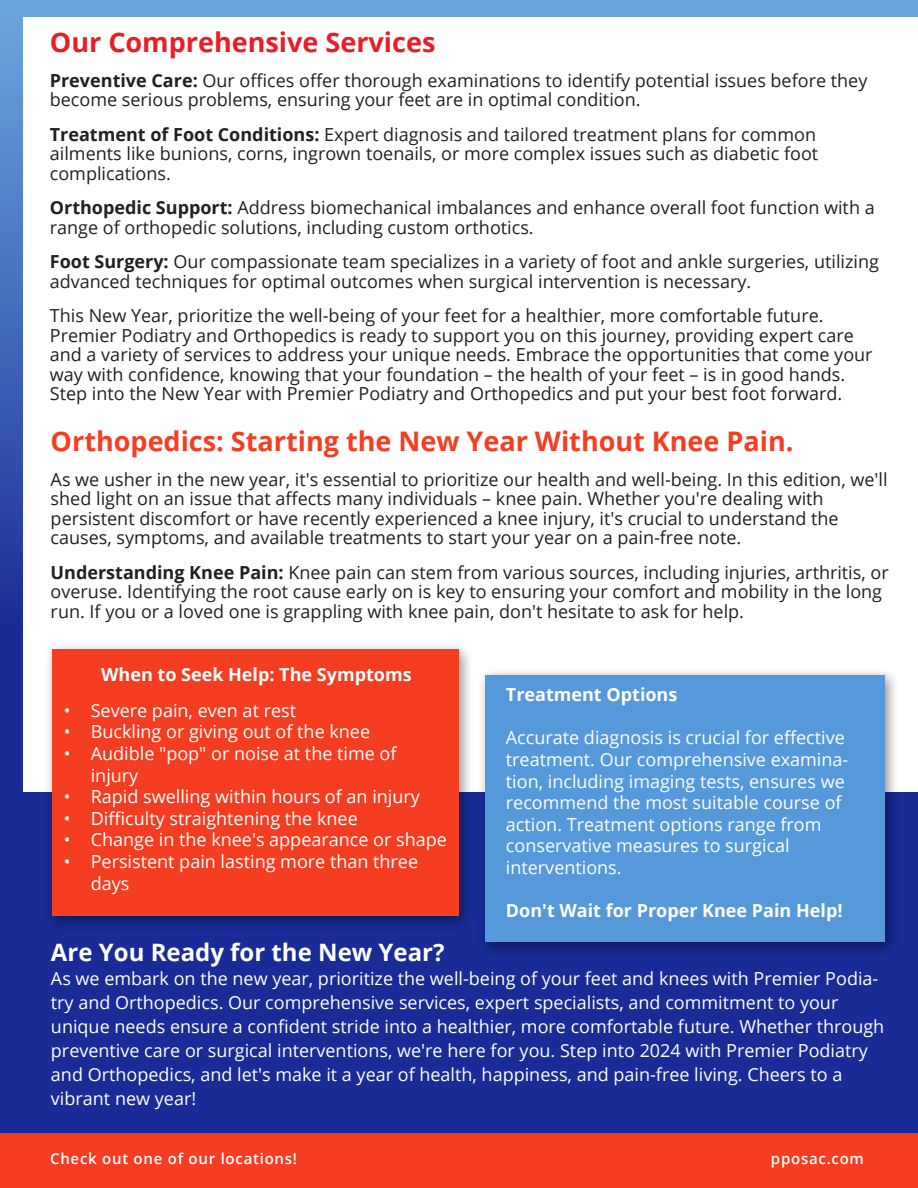
<style>
.page{position:relative;width:918px;height:1188px;background:#fff}
.page>*{position:absolute;margin:0;border:0;box-sizing:border-box;transform-origin:0 0}
.t1{font:700 27px "Open Sans";color:#f53d21}
.t2{font:700 27px "Open Sans";color:#ed1c24}
.t3{font:700 24px "Open Sans";color:#fff}
.t4{font:18px/19.5px "Open Sans";color:#231f20}
.t5{font:18px/21.6px "Open Sans";color:#fff}
.t6{font:700 18px "Open Sans";color:#fff}
.t7{font:600 15px "Open Sans";letter-spacing:.05em;color:#fff}
.s1{font-weight:700}
</style>
<div class="page">
<div style="left:0;top:658px;width:918px;height:476px;background:#182b96"></div>
<div style="left:0;top:1133px;width:918px;height:55px;background:#f53d21"></div>
<div style="left:0;top:0;width:918px;height:658px;background:linear-gradient(to bottom,#6ea7e0,#162894)"></div>
<div style="left:23px;top:17px;width:895px;height:775px;background:#fff"></div>
<img style="left:481px;top:671px;width:414px;height:281px">
<div style="left:485px;top:675px;width:399px;height:267px;background:#5699db"></div>
<img style="left:48px;top:646px;width:421px;height:280px">
<div style="left:52px;top:650px;width:406px;height:266px;background:#f53d21"></div>
<h1 class="t2" style="left:50px;top:24px;width:387px">Our Comprehensive Services</h1>
<p class="t4" style="left:50px;top:70px;width:819px"><span class="s1">Preventive Care:</span> Our offices offer thorough examinations to identify potential issues before they become serious problems, ensuring your feet are in optimal condition.</p>
<p class="t4" style="left:50px;top:124px;width:770px"><span class="s1">Treatment of Foot Conditions:</span> Expert diagnosis and tailored treatment plans for common ailments like bunions, corns, ingrown toenails, or more complex issues such as diabetic foot complications.</p>
<p class="t4" style="left:50px;top:198px;width:826px"><span class="s1">Orthopedic Support:</span> Address biomechanical imbalances and enhance overall foot function with a range of orthopedic solutions, including custom orthotics.</p>
<p class="t4" style="left:50px;top:252px;width:831px"><span class="s1">Foot Surgery:</span> Our compassionate team specializes in a variety of foot and ankle surgeries, utilizing advanced techniques for optimal outcomes when surgical intervention is necessary.</p>
<p class="t4" style="left:50px;top:306px;width:824px">This New Year, prioritize the well-being of your feet for a healthier, more comfortable future.<br>Premier Podiatry and Orthopedics is ready to support you on this journey, providing expert care and a variety of services to address your unique needs. Embrace the opportunities that come your way with confidence, knowing that your foundation – the health of your feet – is in good hands.<br>Step into the New Year with Premier Podiatry and Orthopedics and put your best foot forward.</p>
<h1 class="t1" style="left:51px;top:422px;width:744px">Orthopedics: Starting the New Year Without Knee Pain.</h1>
<p class="t4" style="left:51px;top:469px;width:838px">As we usher in the new year, it's essential to prioritize our health and well-being. In this edition, we'll shed light on an issue that affects many individuals – knee pain. Whether you're dealing with persistent discomfort or have recently experienced a knee injury, it's crucial to understand the causes, symptoms, and available treatments to start your year on a pain-free note.</p>
<p class="t4" style="left:51px;top:562px;width:840px"><span class="s1">Understanding Knee Pain:</span> Knee pain can stem from various sources, including injuries, arthritis, or overuse. Identifying the root cause early on is key to ensuring your comfort and mobility in the long run. If you or a loved one is grappling with knee pain, don't hesitate to ask for help.</p>
<p class="t6" style="left:101px;top:662px;width:312px">When to Seek Help: The Symptoms</p>
<p class="t5" style="left:64px;top:699px;width:234px">• Severe pain, even at rest</p>
<p class="t5" style="left:64px;top:721px;width:308px">• Buckling or giving out of the knee</p>
<p class="t5" style="left:91px;top:742px;width:307px;text-indent:-27px">• Audible "pop" or noise at the time of injury</p>
<p class="t5" style="left:64px;top:785px;width:358px">• Rapid swelling within hours of an injury</p>
<p class="t5" style="left:64px;top:807px;width:296px">• Difficulty straightening the knee</p>
<p class="t5" style="left:64px;top:829px;width:385px">• Change in the knee's appearance or shape</p>
<p class="t5" style="left:91px;top:850px;width:329px;text-indent:-27px">• Persistent pain lasting more than three days</p>
<p class="t6" style="left:506px;top:682px;width:173px">Treatment Options</p>
<p class="t5" style="left:506px;top:727px;width:344px">Accurate diagnosis is crucial for effective treatment. Our comprehensive examina&shy;tion, including imaging tests, ensures we recommend the most suitable course of action. Treatment options range from conservative measures to surgical interventions.</p>
<p class="t6" style="left:506px;top:898px;width:338px">Don't Wait for Proper Knee Pain Help!</p>
<h2 class="t3" style="left:51px;top:936px;width:395px">Are You Ready for the New Year?</h2>
<p class="t5" style="left:51px;top:966px;width:835px;line-height:24px">As we embark on the new year, prioritize the well-being of your feet and knees with Premier Podia&shy;try and Orthopedics. Our comprehensive services, expert specialists, and commitment to your unique needs ensure a confident stride into a healthier, more comfortable future. Whether through preventive care or surgical interventions, we're here for you. Step into 2024 with Premier Podiatry and Orthopedics, and let's make it a year of health, happiness, and pain-free living. Cheers to a vibrant new year!</p>
<p class="t7" style="left:50px;top:1149px;width:249px">Check out one of our locations!</p>
<p class="t7" style="left:771px;top:1149px;width:95px">pposac.com</p>
</div>
